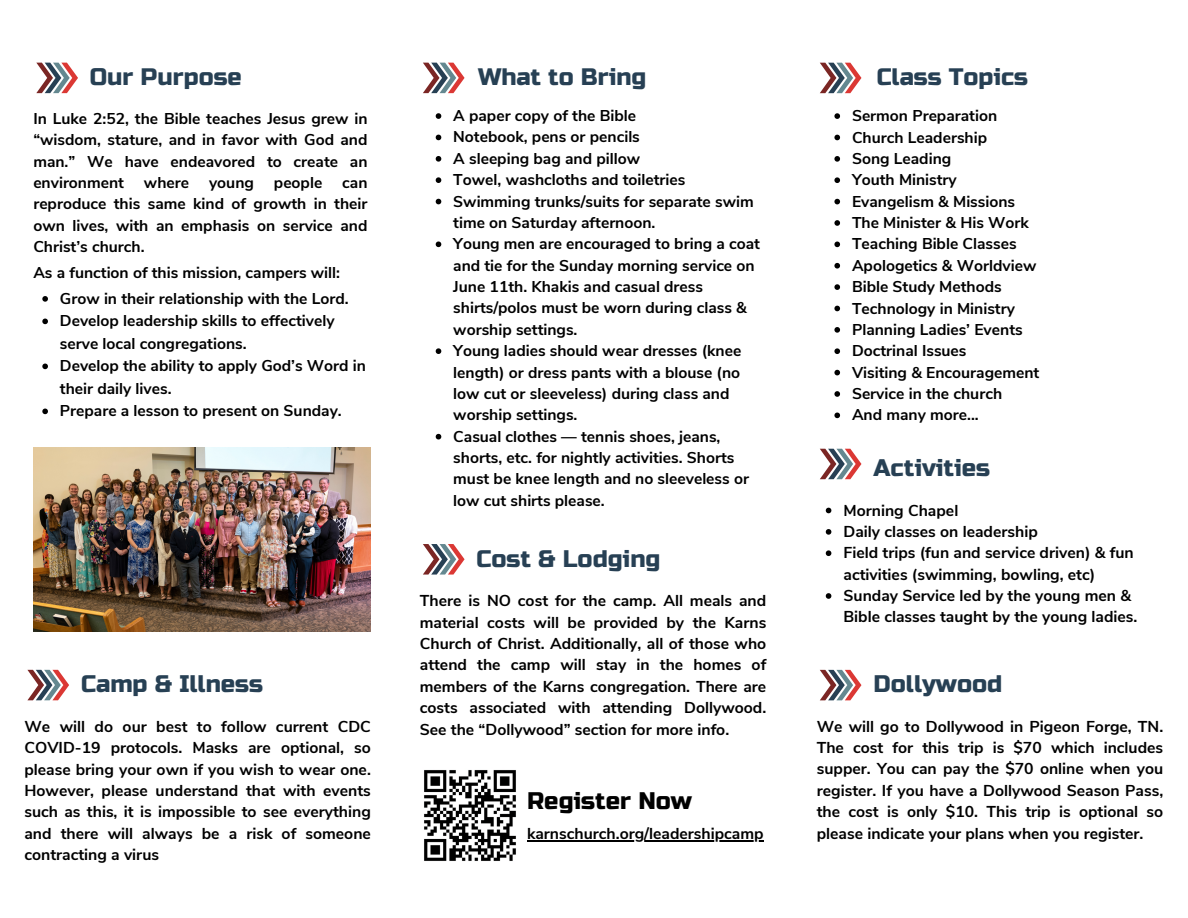
<style>
.page{position:relative;width:1188px;height:918px;background:#fff}
.page>*{position:absolute;margin:0;border:0;box-sizing:border-box;transform-origin:0 0}
.t1{font:24px "Russo One";color:#274054}
.t2{font:24px "Russo One";color:#000}
.t3{font:23.85px "Russo One";color:#274054}
.t4{font:700 15.75px/21.3px "Nunito Sans";color:#000;text-align:justify}
.t5{font:700 15.6px/21.3px "Nunito Sans";color:#000}
</style>
<div class="page">
<svg style="left:42px;top:296px;width:6px;height:6px"></svg>
<svg style="left:42px;top:319px;width:6px;height:5px"></svg>
<svg style="left:42px;top:364px;width:6px;height:5px"></svg>
<svg style="left:42px;top:409px;width:6px;height:5px"></svg>
<svg style="left:36px;top:63px;width:42px;height:30px"></svg>
<svg style="left:27px;top:670px;width:42px;height:30px"></svg>
<img style="left:33px;top:447px;width:338px;height:185px">
<svg style="left:436px;top:113px;width:5px;height:6px"></svg>
<svg style="left:436px;top:135px;width:5px;height:5px"></svg>
<svg style="left:436px;top:156px;width:5px;height:6px"></svg>
<svg style="left:436px;top:177px;width:5px;height:6px"></svg>
<svg style="left:436px;top:199px;width:5px;height:5px"></svg>
<svg style="left:436px;top:241px;width:5px;height:6px"></svg>
<svg style="left:436px;top:348px;width:5px;height:6px"></svg>
<svg style="left:436px;top:434px;width:5px;height:5px"></svg>
<img style="left:424px;top:770px;width:92px;height:91px">
<hr style="left:527px;top:840px;width:237px;height:2px;background:#000">
<svg style="left:423px;top:63px;width:42px;height:30px"></svg>
<svg style="left:423px;top:544px;width:42px;height:31px"></svg>
<svg style="left:826px;top:508px;width:5px;height:5px"></svg>
<svg style="left:826px;top:529px;width:5px;height:6px"></svg>
<svg style="left:826px;top:550px;width:5px;height:6px"></svg>
<svg style="left:826px;top:593px;width:5px;height:6px"></svg>
<svg style="left:834px;top:113px;width:6px;height:6px"></svg>
<svg style="left:834px;top:135px;width:6px;height:5px"></svg>
<svg style="left:834px;top:156px;width:6px;height:6px"></svg>
<svg style="left:834px;top:177px;width:6px;height:6px"></svg>
<svg style="left:834px;top:199px;width:6px;height:5px"></svg>
<svg style="left:834px;top:220px;width:6px;height:6px"></svg>
<svg style="left:834px;top:242px;width:6px;height:5px"></svg>
<svg style="left:834px;top:263px;width:6px;height:6px"></svg>
<svg style="left:834px;top:284px;width:6px;height:6px"></svg>
<svg style="left:834px;top:306px;width:6px;height:5px"></svg>
<svg style="left:834px;top:327px;width:6px;height:6px"></svg>
<svg style="left:834px;top:348px;width:6px;height:6px"></svg>
<svg style="left:834px;top:370px;width:6px;height:5px"></svg>
<svg style="left:834px;top:391px;width:6px;height:6px"></svg>
<svg style="left:834px;top:413px;width:6px;height:5px"></svg>
<svg style="left:820px;top:63px;width:41px;height:30px"></svg>
<svg style="left:820px;top:670px;width:41px;height:30px"></svg>
<svg style="left:820px;top:449px;width:41px;height:30px"></svg>
<p class="t3" style="left:90px;top:63px;width:154px">Our Purpose</p>
<h1 class="t3" style="left:478px;top:63px;width:170px">What to Bring</h1>
<h2 class="t5" style="left:453px;top:105px;width:184px">A paper copy of the Bible</h2>
<p class="t5" style="left:453px;top:127px;width:188px">Notebook, pens or pencils</p>
<h1 class="t5" style="left:453px;top:148px;width:188px">A sleeping bag and pillow</h1>
<p class="t5" style="left:453px;top:169px;width:234px">Towel, washcloths and toiletries</p>
<p class="t5" style="left:453px;top:191px;width:302px">Swimming trunks/suits for separate swim time on Saturday afternoon.</p>
<p class="t5" style="left:453px;top:234px;width:308px">Young men are encouraged to bring a coat and tie for the Sunday morning service on June 11th. Khakis and casual dress shirts/polos must be worn during class &amp; worship settings.</p>
<p class="t5" style="left:453px;top:340px;width:290px">Young ladies should wear dresses (knee length) or dress pants with a blouse (no low cut or sleeveless) during class and worship settings.</p>
<p class="t5" style="left:453px;top:426px;width:297px">Casual clothes — tennis shoes, jeans, shorts, etc. for nightly activities. Shorts must be knee length and no sleeveless or low cut shirts please.</p>
<p class="t5" style="left:33px;top:108px;width:336px;text-align:justify">In Luke 2:52, the Bible teaches Jesus grew in “wisdom, stature, and in favor with God and man.” We have endeavored to create an environment</p>
<p class="t5" style="left:144px;top:172px;width:47px">where</p>
<p class="t5" style="left:209px;top:172px;width:46px">young</p>
<p class="t5" style="left:274px;top:172px;width:50px">people</p>
<p class="t5" style="left:33px;top:172px;width:336px;text-align:justify;text-indent:309px">can reproduce this same kind of growth in their own lives, with an emphasis on service and Christ’s church.</p>
<p class="t5" style="left:33px;top:262px;width:308px">As a function of this mission, campers will:</p>
<h1 class="t5" style="left:60px;top:288px;width:290px">Grow in their relationship with the Lord.</h1>
<h2 class="t5" style="left:60px;top:310px;width:276px;line-height:22.5px">Develop leadership skills to effectively serve local congregations.</h2>
<p class="t5" style="left:60px;top:355px;width:308px;line-height:22.5px">Develop the ability to apply God’s Word in their daily lives.</p>
<p class="t5" style="left:60px;top:401px;width:283px">Prepare a lesson to present on Sunday.</p>
<p class="t1" style="left:81px;top:670px;width:183px">Camp &amp; Illness</p>
<p class="t4" style="left:24px;top:716px;width:348px">We will do our best to follow current CDC COVID-19 protocols. Masks are optional, so please bring your own if you wish to wear one.<br>However, please understand that with events such as this, it is impossible to see everything and there will always be a risk of someone contracting a virus</p>
<p class="t1" style="left:477px;top:545px;width:185px">Cost &amp; Lodging</p>
<p class="t4" style="left:420px;top:590px;width:348px">There is NO cost for the camp. All meals and material costs will be provided by the Karns Church of Christ. Additionally, all of those who attend the camp will stay in the homes of members of the Karns congregation. There are costs associated with attending Dollywood.<br>See the “Dollywood” section for more info.</p>
<p class="t2" style="left:527px;top:787px;width:167px">Register Now</p>
<h1 class="t4" style="left:527px;top:824px;width:238px">karnschurch.org/leadershipcamp</h1>
<h1 class="t3" style="left:877px;top:63px;width:153px">Class Topics</h1>
<p class="t5" style="left:852px;top:105px;width:147px">Sermon Preparation</p>
<p class="t5" style="left:852px;top:127px;width:137px">Church Leadership</p>
<p class="t5" style="left:852px;top:148px;width:101px">Song Leading</p>
<p class="t5" style="left:852px;top:170px;width:106px">Youth Ministry</p>
<p class="t5" style="left:852px;top:191px;width:165px">Evangelism &amp; Missions</p>
<p class="t5" style="left:852px;top:212px;width:178px">The Minister &amp; His Work</p>
<p class="t5" style="left:852px;top:234px;width:166px">Teaching Bible Classes</p>
<p class="t5" style="left:852px;top:255px;width:186px">Apologetics &amp; Worldview</p>
<p class="t5" style="left:852px;top:276px;width:151px">Bible Study Methods</p>
<p class="t5" style="left:852px;top:298px;width:164px">Technology in Ministry</p>
<p class="t5" style="left:852px;top:319px;width:172px">Planning Ladies’ Events</p>
<p class="t5" style="left:852px;top:341px;width:116px">Doctrinal Issues</p>
<p class="t5" style="left:852px;top:362px;width:189px">Visiting &amp; Encouragement</p>
<p class="t5" style="left:852px;top:383px;width:152px">Service in the church</p>
<p class="t5" style="left:852px;top:405px;width:128px">And many more...</p>
<h2 class="t1" style="left:874px;top:454px;width:118px">Activities</h2>
<p class="t4" style="left:844px;top:500px;width:116px">Morning Chapel</p>
<h1 class="t4" style="left:844px;top:521px;width:196px">Daily classes on leadership</h1>
<h2 class="t4" style="left:844px;top:542px;width:292px">Field trips (fun and service driven) &amp; fun activities (swimming, bowling, etc)</h2>
<p class="t4" style="left:844px;top:585px;width:295px">Sunday Service led by the young men &amp;<br>Bible classes taught by the young ladies.</p>
<p class="t1" style="left:874px;top:670px;width:130px">Dollywood</p>
<h1 class="t4" style="left:817px;top:716px;width:348px">We will go to Dollywood in Pigeon Forge, TN.<br>The cost for this trip is $70 which includes supper. You can pay the $70 online when you register. If you have a Dollywood Season Pass, the cost is only $10. This trip is optional so please indicate your plans when you register.</h1>
</div>
